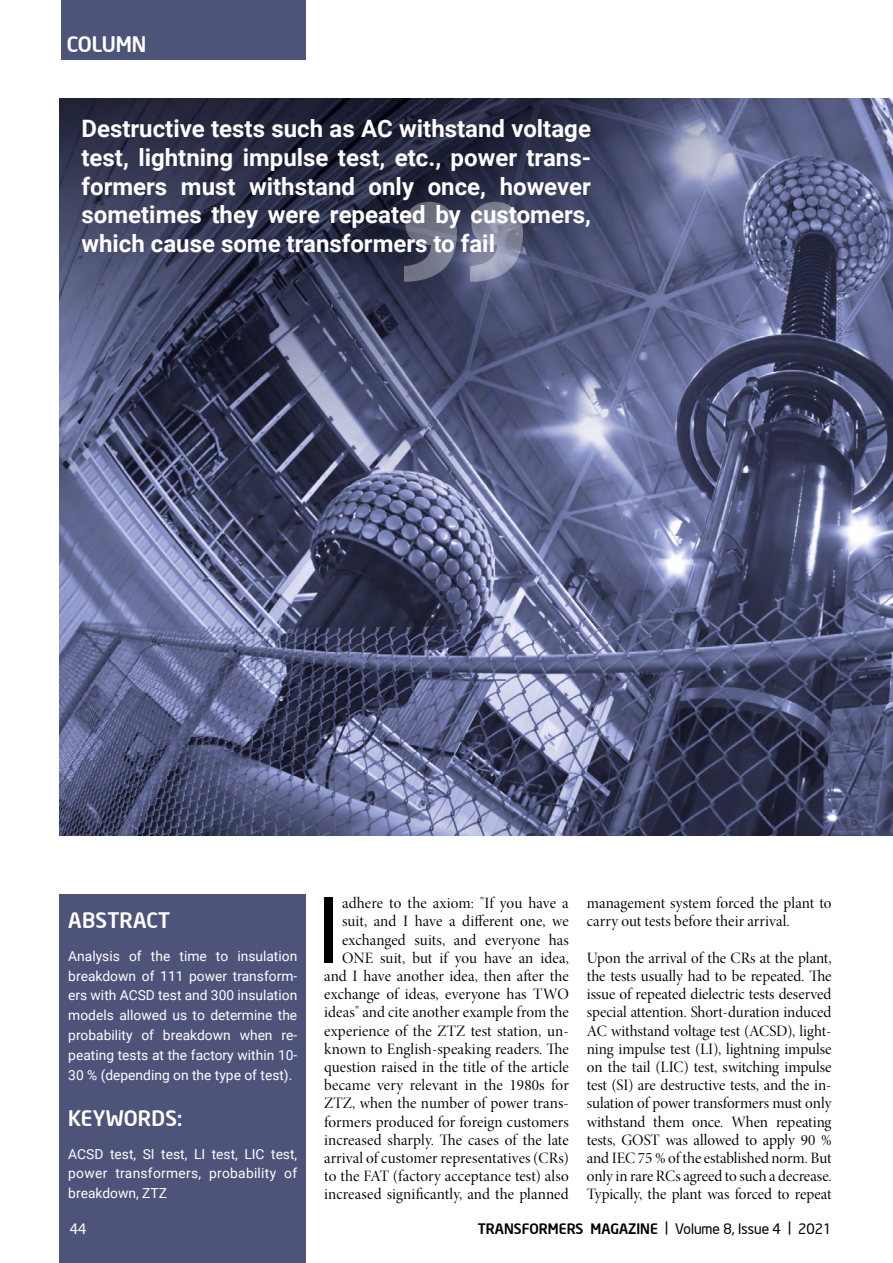
<style>
.page{position:relative;width:893px;height:1263px;background:#fff}
.page>*{position:absolute;margin:0;border:0;box-sizing:border-box;transform-origin:0 0}
.t1{font:92.7px "Roboto";color:#000}
.t2{font:700 24px/28.8px "Roboto";color:#fff;text-align:justify}
.t3{font:500 21px "Neo Sans Intel";letter-spacing:.01em;color:#fff}
.t4{font:15.9px/18.1px "Minion Pro Disp";letter-spacing:.005em;color:#000}
.t5{font:500 14.25px "Neo Sans Intel";color:#000}
.t6{font:14.25px "Neo Sans Intel";color:#fff}
.t7{font:13.8px/19.8px "Roboto";color:#fff;text-align:justify}
.s1{font-weight:400}
</style>
<div class="page">
<img style="left:59px;top:99px;width:834px;height:736px">
<svg style="left:404px;top:202px;width:119px;height:80px"></svg>
<div style="left:62px;top:0;width:244px;height:60px;background:#4e537a"></div>
<div style="left:59px;top:894px;width:247px;height:369px;background:#4e537a"></div>
<h3 class="t3" style="left:67px;top:31px;width:81px">COLUMN</h3>
<h2 class="t2" style="left:82px;top:113px;width:511px">Destructive tests such as AC withstand voltage test, lightning impulse test, etc., power trans&shy;formers must withstand only once, however sometimes they were repeated by customers, which cause some transformers to fail</h2>
<h3 class="t3" style="left:68px;top:907px;width:104px">ABSTRACT</h3>
<p class="t7" style="left:68px;top:945px;width:230px">Analysis of the time to insulation breakdown of 111 power transform&shy;ers with ACSD test and 300 insulation models allowed us to determine the probability of breakdown when re&shy;peating tests at the factory within 10- 30 % (depending on the type of test).</p>
<h3 class="t3" style="left:68px;top:1105px;width:116px">KEYWORDS:</h3>
<p class="t7" style="left:68px;top:1143px;width:230px">ACSD test, SI test, LI test, LIC test, power transformers, probability of breakdown, ZTZ</p>
<p class="t6" style="left:70px;top:1220px;width:18px">44</p>
<p class="t4" style="left:324px;top:894px;width:246px;text-align:right">adhere to the axiom: "If you have a suit, and I have a different one, we exchanged suits, and everyone has ONE suit, but if you have an idea, and I have another idea, then after the exchange of ideas, everyone has TWO ideas" and cite another example from the experience of the ZTZ test station, un&shy;known to English-speaking readers. The question raised in the title of the article became very relevant in the 1980s for ZTZ, when the number of power trans&shy;formers produced for foreign customers increased sharply. The cases of the late arrival of customer representatives (CRs) to the FAT (factory acceptance test) also increased significantly, and the planned</p>
<h1 class="t1" style="left:316px;top:865px;width:27px">I</h1>
<p class="t4" style="left:587px;top:894px;width:246px">management system forced the plant to carry out tests before their arrival.</p>
<p class="t4" style="left:587px;top:949px;width:246px;text-align:justify">Upon the arrival of the CRs at the plant, the tests usually had to be repeated. The issue of repeated dielectric tests deserved special attention. Short-duration induced AC withstand voltage test (ACSD), light&shy;ning impulse test (LI), lightning impulse on the tail (LIC) test, switching impulse test (SI) are destructive tests, and the in&shy;sulation of power transformers must only withstand them once. When repeating tests, GOST was allowed to apply 90 % and IEC 75 % of the established norm. But only in rare RCs agreed to such a decrease.<br>Typically, the plant was forced to repeat</p>
<p class="t5" style="left:478px;top:1220px;width:355px">TRANSFORMERS MAGAZINE <span class="s1">| Volume 8, Issue 4 | 2021</span></p>
</div>
